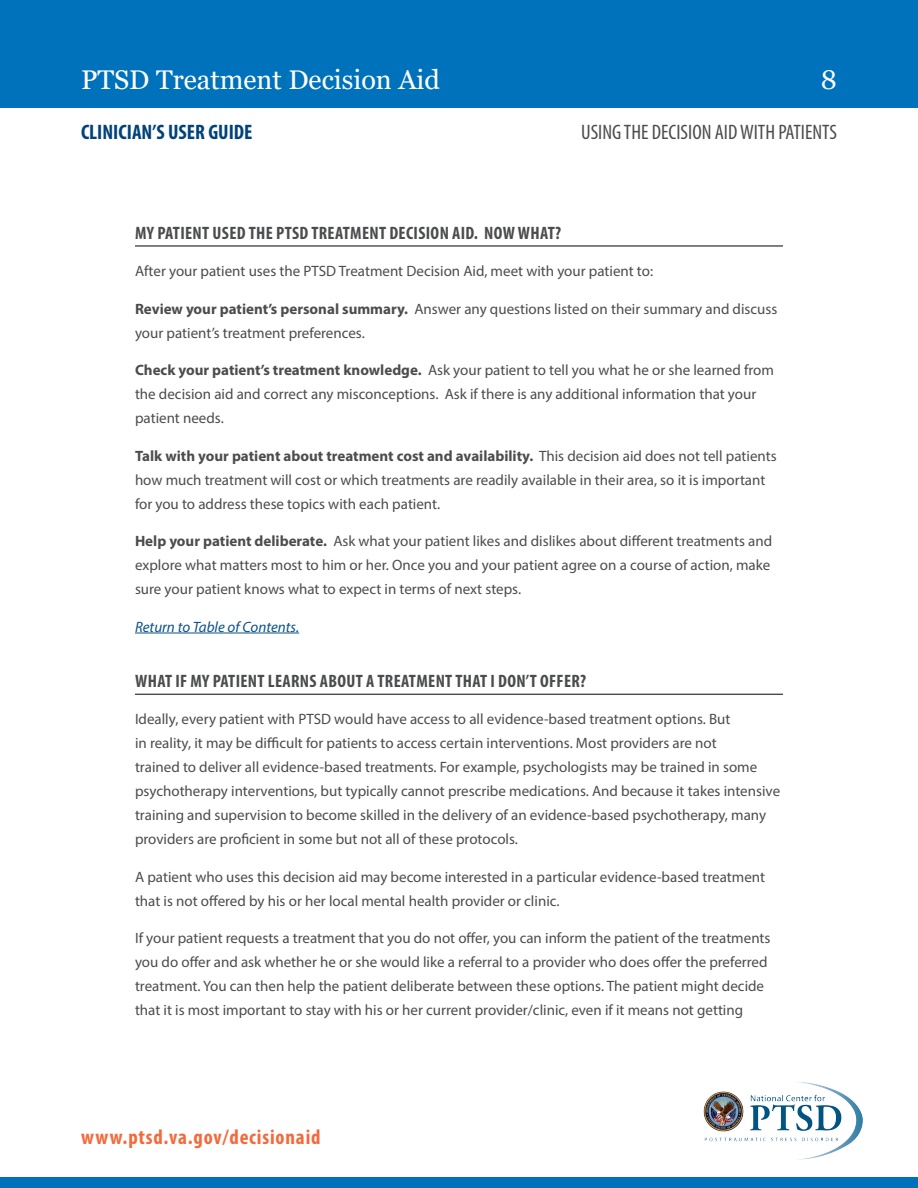
<style>
.page{position:relative;width:918px;height:1188px;background:#fff}
.page>*{position:absolute;margin:0;border:0;box-sizing:border-box;transform-origin:0 0}
.t1{font:27px "Georgia";color:#fff}
.t2{font:condensed 21px "Myriad Pro";color:#4b4c4d}
.t3{font:700 condensed 21px "Myriad Pro";letter-spacing:.04em;color:#f26b3d}
.t4{font:700 condensed 21px "Myriad Pro";color:#004279}
.t5{font:700 condensed 18px "Myriad Pro";letter-spacing:.02em;color:#4b4c4d}
.t6{font:15px/24px "Myriad Pro";color:#4b4c4d}
.t7{font:italic 15px "Myriad Pro";color:#0b5289}
.s1{font-weight:700}
</style>
<div class="page">
<div style="left:0;top:0;width:918px;height:108px;background:#0072bc"></div>
<div style="left:0;top:1178px;width:918px;height:10px;background:#0072bc"></div>
<img style="left:703px;top:1082px;width:160px;height:78px">
<hr style="left:135px;top:245px;width:648px;height:2px;background:#4b4c4d">
<hr style="left:135px;top:633px;width:164px;height:1px;background:#0b5289">
<hr style="left:135px;top:694px;width:648px;height:1px;background:#4b4c4d">
<h1 class="t1" style="left:81px;top:64px;width:360px">PTSD Treatment Decision Aid</h1>
<h1 class="t1" style="left:821px;top:64px;width:18px">8</h1>
<h2 class="t4" style="left:81px;top:118px;width:173px">CLINICIAN’S USER GUIDE</h2>
<h2 class="t2" style="left:581px;top:119px;width:257px">USING THE DECISION AID WITH PATIENTS</h2>
<p class="t5" style="left:135px;top:221px;width:427px">MY PATIENT USED THE PTSD TREATMENT DECISION AID. NOW WHAT?</p>
<p class="t6" style="left:135px;top:259px;width:520px">After your patient uses the PTSD Treatment Decision Aid, meet with your patient to:</p>
<p class="t6" style="left:135px;top:296px;width:644px"><span class="s1">Review your patient’s personal summary.</span> Answer any questions listed on their summary and discuss your patient’s treatment preferences.</p>
<p class="t6" style="left:135px;top:358px;width:640px"><span class="s1">Check your patient’s treatment knowledge.</span> Ask your patient to tell you what he or she learned from the decision aid and correct any misconceptions. Ask if there is any additional information that your patient needs.</p>
<p class="t6" style="left:135px;top:443px;width:643px"><span class="s1">Talk with your patient about treatment cost and availability.</span> This decision aid does not tell patients how much treatment will cost or which treatments are readily available in their area, so it is important for you to address these topics with each patient.</p>
<p class="t6" style="left:135px;top:529px;width:639px"><span class="s1">Help your patient deliberate.</span> Ask what your patient likes and dislikes about different treatments and explore what matters most to him or her. Once you and your patient agree on a course of action, make sure your patient knows what to expect in terms of next steps.</p>
<p class="t7" style="left:135px;top:617px;width:166px">Return to Table of Contents.</p>
<p class="t5" style="left:135px;top:670px;width:452px">WHAT IF MY PATIENT LEARNS ABOUT A TREATMENT THAT I DON’T OFFER?</p>
<p class="t6" style="left:135px;top:707px;width:647px">Ideally, every patient with PTSD would have access to all evidence-based treatment options. But<br>in reality, it may be difficult for patients to access certain interventions. Most providers are not<br>trained to deliver all evidence-based treatments. For example, psychologists may be trained in some psychotherapy interventions, but typically cannot prescribe medications. And because it takes intensive training and supervision to become skilled in the delivery of an evidence-based psychotherapy, many providers are proficient in some but not all of these protocols.</p>
<p class="t6" style="left:135px;top:865px;width:632px">A patient who uses this decision aid may become interested in a particular evidence-based treatment that is not offered by his or her local mental health provider or clinic.</p>
<p class="t6" style="left:135px;top:926px;width:637px">If your patient requests a treatment that you do not offer, you can inform the patient of the treatments you do offer and ask whether he or she would like a referral to a provider who does offer the preferred treatment. You can then help the patient deliberate between these options. The patient might decide that it is most important to stay with his or her current provider/clinic, even if it means not getting</p>
<h2 class="t3" style="left:81px;top:1124px;width:241px">www.ptsd.va.gov/decisionaid</h2>
</div>
